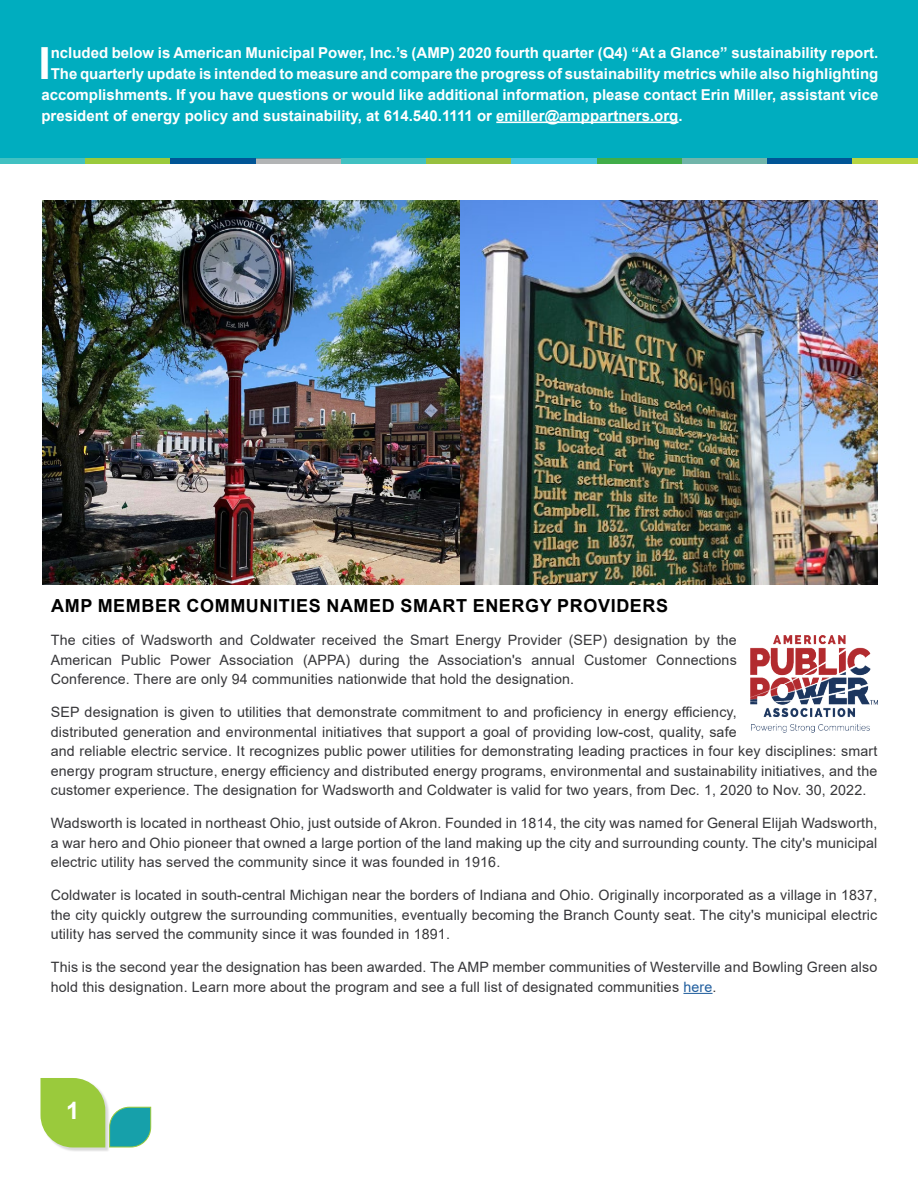
<style>
.page{position:relative;width:918px;height:1188px;background:#fff}
.page>*{position:absolute;margin:0;border:0;box-sizing:border-box;transform-origin:0 0}
.t1{font:700 44.4px "Arial";color:#fff}
.t2{font:700 24px "Arial";color:#fff}
.t3{font:700 18px "Arial";letter-spacing:.035em;color:#000}
.t4{font:700 15px "Arial";color:#fff}
.t5{font:14.25px/19.5px "Arial";letter-spacing:.01em;color:#363639;text-align:justify}
.s1{color:#215e9e}
</style>
<div class="page">
<div style="left:0;top:0;width:918px;height:158px;background:#00adbf"></div>
<hr style="left:496px;top:122px;width:182px;height:1px;background:#fff">
<div style="left:0;top:158px;width:86px;height:6px;background:#41c1c2"></div>
<div style="left:86px;top:158px;width:85px;height:6px;background:#9aca3c"></div>
<div style="left:171px;top:158px;width:85px;height:6px;background:#005596"></div>
<div style="left:256px;top:158px;width:85px;height:6px;background:#b2b4b5"></div>
<div style="left:341px;top:158px;width:86px;height:6px;background:#41c1c2"></div>
<div style="left:427px;top:158px;width:85px;height:6px;background:#97c03f"></div>
<div style="left:512px;top:158px;width:85px;height:6px;background:#45c5e0"></div>
<div style="left:597px;top:158px;width:85px;height:6px;background:#41ad49"></div>
<div style="left:682px;top:158px;width:85px;height:6px;background:#71b5aa"></div>
<div style="left:767px;top:158px;width:86px;height:6px;background:#005596"></div>
<div style="left:853px;top:158px;width:65px;height:6px;background:#b8d541"></div>
<hr style="left:683px;top:993px;width:30px;height:1px;background:#215e9e">
<div style="left:41px;top:1079px;width:69px;height:73px;background:#000;opacity:.15"></div>
<svg style="left:40px;top:1078px;width:112px;height:70px"></svg>
<img style="left:750px;top:635px;width:128px;height:98px">
<img style="left:42px;top:201px;width:836px;height:383px">
<h1 class="t1" style="left:38px;top:32px;width:14px">I</h1>
<p class="t4" style="left:51px;top:42px;width:829px">ncluded below is American Municipal Power, Inc.’s (AMP) 2020 fourth quarter (Q4) “At a Glance” sustainability report.</p>
<p class="t4" style="left:51px;top:63px;width:829px">The quarterly update is intended to measure and compare the progress of sustainability metrics while also highlighting</p>
<p class="t4" style="left:41px;top:84px;width:839px">accomplishments. If you have questions or would like additional information, please contact Erin Miller, assistant vice</p>
<p class="t4" style="left:41px;top:105px;width:643px">president of energy policy and sustainability, at 614.540.1111 or emiller@amppartners.org.</p>
<p class="t3" style="left:51px;top:593px;width:619px">AMP MEMBER COMMUNITIES NAMED SMART ENERGY PROVIDERS</p>
<p class="t5" style="left:51px;top:631px;width:687px">The cities of Wadsworth and Coldwater received the Smart Energy Provider (SEP) designation by the American Public Power Association (APPA) during the Association's annual Customer Connections Conference. There are only 94 communities nationwide that hold the designation.</p>
<p class="t5" style="left:51px;top:703px;width:828px;text-align:left">SEP designation is given to utilities that demonstrate commitment to and proficiency in energy efficiency,<br>distributed generation and environmental initiatives that support a goal of providing low-cost, quality, safe<br>and reliable electric service. It recognizes public power utilities for demonstrating leading practices in four key disciplines: smart energy program structure, energy efficiency and distributed energy programs, environmental and sustainability initiatives, and the customer experience. The designation for Wadsworth and Coldwater is valid for two years, from Dec. 1, 2020 to Nov. 30, 2022.</p>
<p class="t5" style="left:51px;top:814px;width:828px">Wadsworth is located in northeast Ohio, just outside of Akron. Founded in 1814, the city was named for General Elijah Wadsworth, a war hero and Ohio pioneer that owned a large portion of the land making up the city and surrounding county. The city's municipal electric utility has served the community since it was founded in 1916.</p>
<p class="t5" style="left:51px;top:886px;width:828px">Coldwater is located in south-central Michigan near the borders of Indiana and Ohio. Originally incorporated as a village in 1837, the city quickly outgrew the surrounding communities, eventually becoming the Branch County seat. The city's municipal electric utility has served the community since it was founded in 1891.</p>
<p class="t5" style="left:51px;top:957px;width:828px">This is the second year the designation has been awarded. The AMP member communities of Westerville and Bowling Green also hold this designation. Learn more about the program and see a full list of designated communities <span class="s1">here</span>.</p>
<h2 class="t2" style="left:66px;top:1094px;width:15px">1</h2>
</div>
